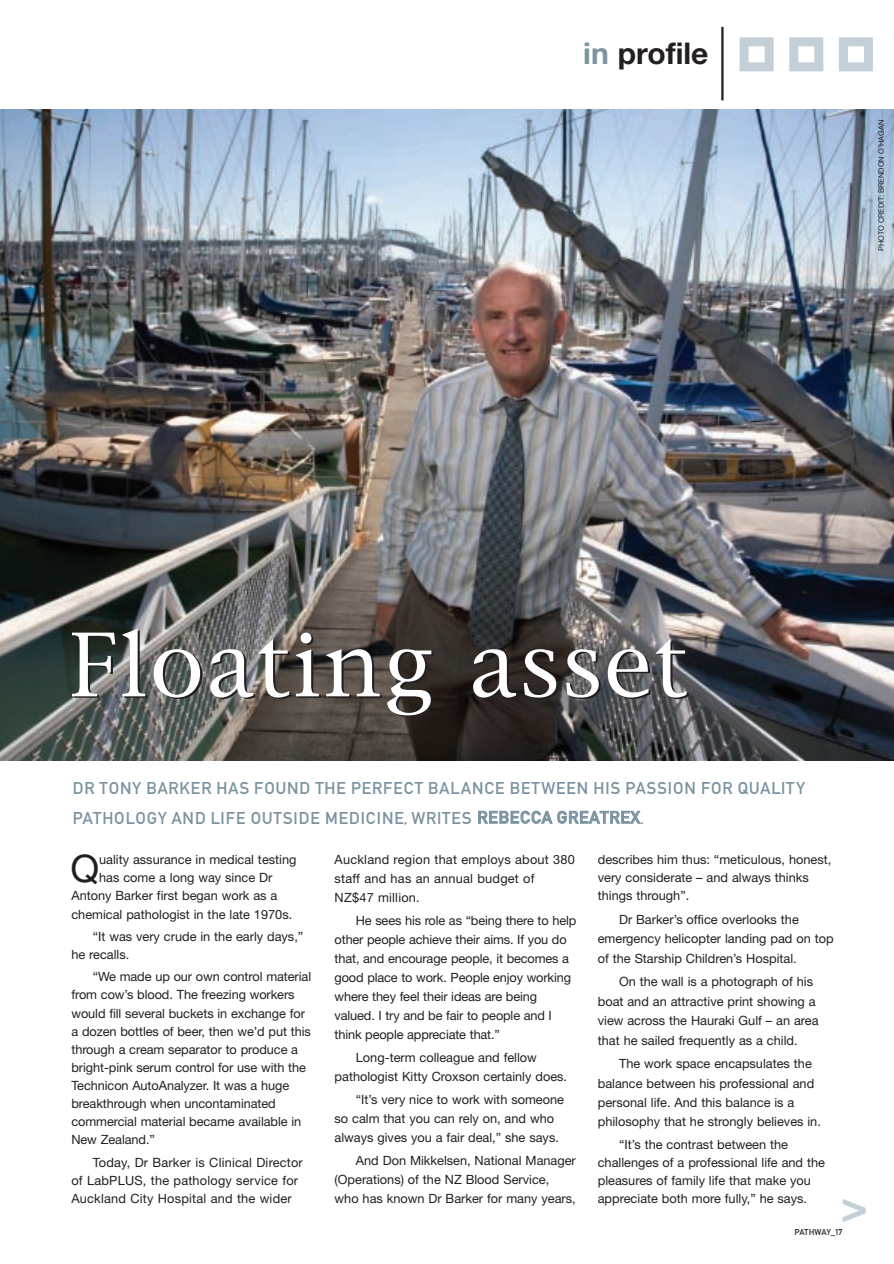
<style>
.page{position:relative;width:894px;height:1264px;background:#fff}
.page>*{position:absolute;margin:0;border:0;box-sizing:border-box;transform-origin:0 0}
.t1{font:84px "New York";letter-spacing:.02em;color:#fff}
.t2{font:700 45px "Helvetica Neue";color:#c4d0d7}
.t3{font:37.95px "Helvetica Neue";color:#231f20}
.t4{font:700 30px "Helvetica Neue";color:#231f20}
.t5{font:18px/30px "Mittelschrift Din D";letter-spacing:.015em;color:#7b939f}
.t6{font:12.75px/18.9px "Helvetica Neue";color:#231f20}
.t7{font:9px "Mittelschrift Din D";letter-spacing:-.02em;color:#231f20}
.t8{font:7.5px "Helvetica Neue";color:#231f20}
.s1{color:#7b939f}
</style>
<div class="page">
<img style="left:0;top:26px;width:893px;height:735px">
<h3 class="t4" style="left:583px;top:43px;width:127px"><span class="s1">in</span> profile</h3>
<p class="t8" style="left:878px;top:251px;width:133px;rotate:-90deg">PHOTO CREDIT: BRENDON O’HAGAN</p>
<h1 class="t1" style="left:69px;top:618px;width:621px">Floating asset</h1>
<h3 class="t5" style="left:72px;top:772px;width:734px">DR TONY BARKER HAS FOUND THE PERFECT BALANCE BETWEEN HIS PASSION FOR QUALITY<br>PATHOLOGY AND LIFE OUTSIDE MEDICINE, WRITES REBECCA GREATREX.</h3>
<h3 class="t3" style="left:70px;top:855px;width:30px">Q</h3>
<p class="t6" style="left:99px;top:851px;width:199px">uality assurance in medical testing</p>
<p class="t6" style="left:99px;top:869px;width:175px">has come a long way since Dr</p>
<p class="t6" style="left:71px;top:887px;width:207px">Antony Barker first began work as a</p>
<p class="t6" style="left:71px;top:905px;width:222px">chemical pathologist in the late 1970s.</p>
<p class="t6" style="left:71px;top:928px;width:233px;line-height:18.1px;text-indent:21px">“It was very crude in the early days,” he recalls.</p>
<p class="t6" style="left:71px;top:968px;width:241px;line-height:18.1px;text-indent:21px">“We made up our own control material from cow’s blood. The freezing workers would fill several buckets in exchange for a dozen bottles of beer, then we’d put this through a cream separator to produce a bright-pink serum control for use with the Technicon AutoAnalyzer. It was a huge breakthrough when uncontaminated commercial material became available in New Zealand.”</p>
<p class="t6" style="left:71px;top:1154px;width:233px;line-height:18.1px;text-indent:21px">Today, Dr Barker is Clinical Director of LabPLUS, the pathology service for<br>Auckland City Hospital and the wider</p>
<p class="t6" style="left:334px;top:851px;width:242px">Auckland region that employs about 380 staff and has an annual budget of<br>NZ$47 million.</p>
<p class="t6" style="left:334px;top:912px;width:243px;text-indent:21px">He sees his role as “being there to help other people achieve their aims. If you do that, and encourage people, it becomes a good place to work. People enjoy working where they feel their ideas are being valued. I try and be fair to people and I think people appreciate that.”</p>
<p class="t6" style="left:334px;top:1049px;width:234px;text-indent:21px">Long-term colleague and fellow pathologist Kitty Croxson certainly does.</p>
<p class="t6" style="left:334px;top:1091px;width:231px;text-indent:21px">“It’s very nice to work with someone so calm that you can rely on, and who always gives you a fair deal,” she says.</p>
<p class="t6" style="left:334px;top:1152px;width:243px;text-indent:21px">And Don Mikkelsen, National Manager (Operations) of the NZ Blood Service, who has known Dr Barker for many years,</p>
<p class="t6" style="left:597px;top:852px;width:235px;line-height:18px">describes him thus: “meticulous, honest, very considerate – and always thinks things through”.</p>
<p class="t6" style="left:597px;top:911px;width:237px;line-height:19.4px;text-indent:21px">Dr Barker’s office overlooks the emergency helicopter landing pad on top of the Starship Children’s Hospital.</p>
<p class="t6" style="left:597px;top:973px;width:222px;line-height:19.4px;text-indent:21px">On the wall is a photograph of his boat and an attractive print showing a view across the Hauraki Gulf – an area that he sailed frequently as a child.</p>
<p class="t6" style="left:597px;top:1055px;width:225px;line-height:19.4px;text-indent:21px">The work space encapsulates the balance between his professional and personal life. And this balance is a philosophy that he strongly believes in.</p>
<p class="t6" style="left:597px;top:1136px;width:229px;line-height:18px;text-indent:21px">“It’s the contrast between the challenges of a professional life and the pleasures of family life that make you appreciate both more fully,” he says.</p>
<h2 class="t2" style="left:840px;top:1189px;width:28px">&gt;</h2>
<p class="t7" style="left:794px;top:1226px;width:50px">PATHWAY_17</p>
</div>
